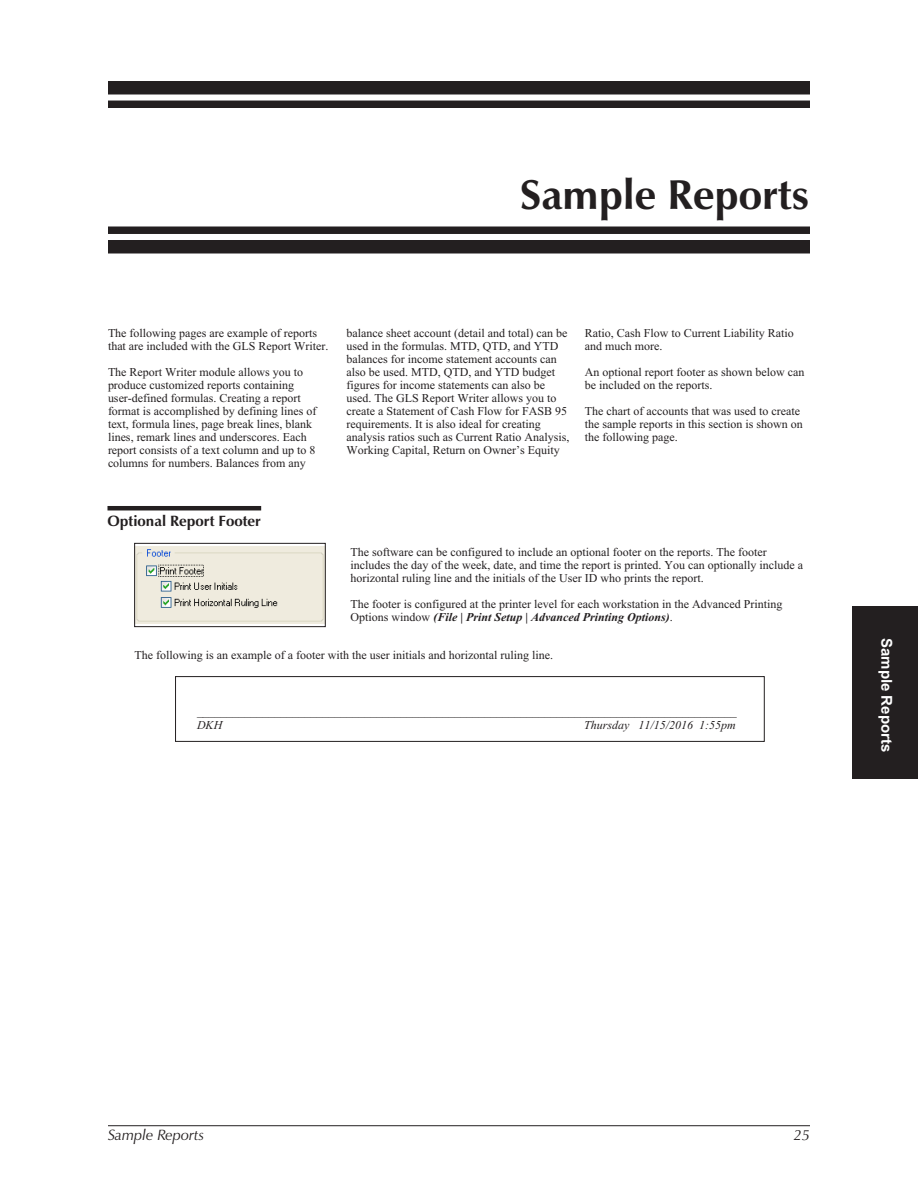
<style>
.page{position:relative;width:918px;height:1188px;background:#fff}
.page>*{position:absolute;margin:0;border:0;box-sizing:border-box;transform-origin:0 0}
.t1{font:700 42px "Zapf Humnst BT";color:#231f20}
.t2{font:700 15px "Zapf Humnst BT";color:#231f20}
.t3{font:italic 15px "Zapf Humnst BT";color:#231f20}
.t4{font:700 15px "Arial";color:#fff}
.t5{font:12px/12.9px "Times New Roman";color:#231f20}
.t6{font:italic 12px/13.8px "Times New Roman";color:#231f20}
.s1{font-weight:700;font-style:italic}
</style>
<div class="page">
<div style="left:108px;top:81px;width:702px;height:13px;background:#231f20"></div>
<div style="left:108px;top:101px;width:702px;height:7px;background:#231f20"></div>
<div style="left:108px;top:240px;width:702px;height:14px;background:#231f20"></div>
<div style="left:108px;top:227px;width:702px;height:7px;background:#231f20"></div>
<hr style="left:108px;top:1125px;width:702px;height:1px;background:#231f20">
<div style="left:852px;top:606px;width:66px;height:173px;background:#231f20"></div>
<hr style="left:107px;top:508px;width:154px;height:1px;background:#231f20">
<div style="left:175px;top:676px;width:589px;height:66px;border:1px solid #231f20"></div>
<img style="left:136px;top:546px;width:187px;height:78px">
<div style="left:134px;top:543px;width:191px;height:84px;border:1px solid #231f20"></div>
<h1 class="t1" style="left:520px;top:178px;width:291px">Sample Reports</h1>
<p class="t5" style="left:108px;top:328px;width:222px">The following pages are example of reports that are included with the GLS Report Writer.</p>
<p class="t5" style="left:108px;top:367px;width:210px">The Report Writer module allows you to produce customized reports containing user-defined formulas. Creating a report format is accomplished by defining lines of text, formula lines, page break lines, blank lines, remark lines and underscores. Each report consists of a text column and up to 8 columns for numbers. Balances from any</p>
<p class="t2" style="left:107px;top:515px;width:155px">Optional Report Footer</p>
<p class="t5" style="left:346px;top:328px;width:224px">balance sheet account (detail and total) can be used in the formulas. MTD, QTD, and YTD balances for income statement accounts can also be used. MTD, QTD, and YTD budget figures for income statements can also be used. The GLS Report Writer allows you to create a Statement of Cash Flow for FASB 95 requirements. It is also ideal for creating analysis ratios such as Current Ratio Analysis, Working Capital, Return on Owner’s Equity</p>
<p class="t5" style="left:585px;top:328px;width:211px">Ratio, Cash Flow to Current Liability Ratio and much more.</p>
<p class="t5" style="left:585px;top:367px;width:221px">An optional report footer as shown below can be included on the reports.</p>
<p class="t5" style="left:585px;top:405px;width:219px">The chart of accounts that was used to create the sample reports in this section is shown on the following page.</p>
<p class="t5" style="left:350px;top:547px;width:454px">The software can be configured to include an optional footer on the reports. The footer includes the day of the week, date, and time the report is printed. You can optionally include a horizontal ruling line and the initials of the User ID who prints the report.</p>
<p class="t5" style="left:350px;top:599px;width:433px">The footer is configured at the printer level for each workstation in the Advanced Printing<br>Options window <span class="s1">(File | Print Setup | Advanced Printing Options)</span>.</p>
<p class="t5" style="left:134px;top:649px;width:420px">The following is an example of a footer with the user initials and horizontal ruling line.</p>
<p class="t6" style="left:197px;top:705px;width:541px">__________________________________________________________________________________________<br>DKH</p>
<p class="t6" style="left:584px;top:719px;width:153px">Thursday 11/15/2016 1:55pm</p>
<p class="t4" style="left:892px;top:638px;width:116px;rotate:90deg">Sample Reports</p>
<p class="t3" style="left:108px;top:1129px;width:98px">Sample Reports</p>
<p class="t3" style="left:793px;top:1129px;width:18px">25</p>
</div>
